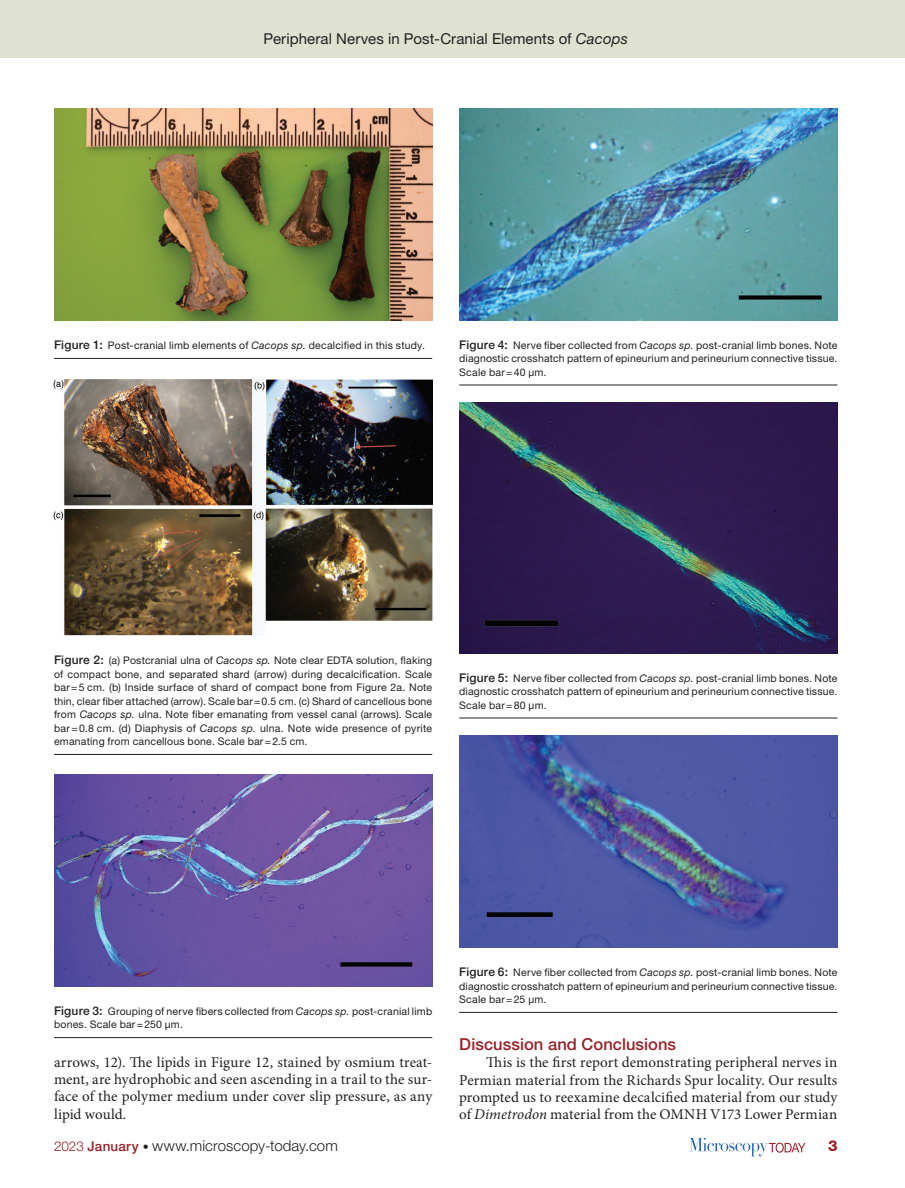
<style>
.page{position:relative;width:905px;height:1188px;background:#fff}
.page>*{position:absolute;margin:0;border:0;box-sizing:border-box;transform-origin:0 0}
.t1{font:500 16.5px "Helvetica Neue LT Std";letter-spacing:.005em;color:#98212a}
.t2{font:15px/17.2px "Minion Pro";color:#231f20;text-align:justify}
.t3{font:15px "Helvetica Neue LT Std";letter-spacing:.005em;color:#231f20}
.t4{font:300 15px "Helvetica Neue LT Std";letter-spacing:.005em;color:#231f20}
.t5{font:800 15px "Helvetica Neue LT Std";color:#98212a}
.t6{font:10.5px/13.5px "Helvetica Neue LT Std";letter-spacing:.015em;color:#231f20;text-align:justify}
.s1{font-style:italic}
.s2{font-weight:500;font-size:12px}
.s3{font-size:13.5px;color:#98212a}
.s4{font-weight:500;font-size:13.5px;color:#98212a}
.s5{font-size:12px}
</style>
<div class="page">
<div style="left:0;top:0;width:904px;height:58px;background:#e0e2d1"></div>
<svg style="left:689px;top:1138px;width:116px;height:18px"></svg>
<hr style="left:54px;top:1037px;width:378px;height:1px;background:#231f20">
<img style="left:54px;top:774px;width:378px;height:212px">
<hr style="left:459px;top:385px;width:378px;height:1px;background:#231f20">
<img style="left:459px;top:108px;width:378px;height:212px">
<hr style="left:459px;top:718px;width:378px;height:1px;background:#231f20">
<img style="left:459px;top:402px;width:378px;height:251px">
<hr style="left:459px;top:1012px;width:378px;height:1px;background:#231f20">
<img style="left:459px;top:735px;width:378px;height:213px">
<hr style="left:54px;top:358px;width:378px;height:1px;background:#231f20">
<img style="left:54px;top:108px;width:378px;height:213px">
<hr style="left:54px;top:754px;width:378px;height:1px;background:#231f20">
<img style="left:53px;top:380px;width:380px;height:256px">
<h2 class="t3" style="left:263px;top:30px;width:366px">Peripheral Nerves in Post-Cranial Elements of <span class="s1">Cacops</span></h2>
<p class="t6" style="left:54px;top:338px;width:372px"><span class="s2">Figure 1:</span> Post-cranial limb elements of <span class="s1">Cacops sp.</span> decalcified in this study.</p>
<p class="t6" style="left:459px;top:338px;width:380px"><span class="s2">Figure 4:</span> Nerve fiber collected from <span class="s1">Cacops sp.</span> post-cranial limb bones. Note diagnostic crosshatch pattern of epineurium and perineurium connective tissue.<br>Scale bar=40 µm.</p>
<p class="t6" style="left:54px;top:653px;width:380px"><span class="s2">Figure 2:</span> (a) Postcranial ulna of <span class="s1">Cacops sp.</span> Note clear EDTA solution, flaking of compact bone, and separated shard (arrow) during decalcification. Scale bar=5 cm. (b) Inside surface of shard of compact bone from Figure 2a. Note thin, clear fiber attached (arrow). Scale bar=0.5 cm. (c) Shard of cancellous bone from <span class="s1">Cacops sp.</span> ulna. Note fiber emanating from vessel canal (arrows). Scale bar=0.8 cm. (d) Diaphysis of <span class="s1">Cacops sp.</span> ulna. Note wide presence of pyrite emanating from cancellous bone. Scale bar=2.5 cm.</p>
<p class="t6" style="left:459px;top:671px;width:380px"><span class="s2">Figure 5:</span> Nerve fiber collected from <span class="s1">Cacops sp.</span> post-cranial limb bones. Note diagnostic crosshatch pattern of epineurium and perineurium connective tissue.<br>Scale bar=80 µm.</p>
<p class="t6" style="left:54px;top:1004px;width:380px"><span class="s2">Figure 3:</span> Grouping of nerve fibers collected from <span class="s1">Cacops sp.</span> post-cranial limb bones. Scale bar=250 µm.</p>
<h2 class="t2" style="left:54px;top:1054px;width:380px">arrows, 12). The lipids in Figure 12, stained by osmium treat&shy;ment, are hydrophobic and seen ascending in a trail to the sur&shy;face of the polymer medium under cover slip pressure, as any lipid would.</h2>
<p class="t6" style="left:459px;top:965px;width:380px"><span class="s2">Figure 6:</span> Nerve fiber collected from <span class="s1">Cacops sp.</span> post-cranial limb bones. Note diagnostic crosshatch pattern of epineurium and perineurium connective tissue.<br>Scale bar=25 µm.</p>
<h1 class="t1" style="left:459px;top:1034px;width:218px">Discussion and Conclusions</h1>
<p class="t2" style="left:459px;top:1054px;width:380px;text-indent:27px">This is the first report demonstrating peripheral nerves in Permian material from the Richards Spur locality. Our results prompted us to reexamine decalcified material from our study of <span class="s1">Dimetrodon</span> material from the OMNH V173 Lower Permian</p>
<h2 class="t4" style="left:54px;top:1137px;width:285px"><span class="s3">2023</span> <span class="s4">January</span> <span class="s5">•</span> www.microscopy-today.com</h2>
<h2 class="t5" style="left:828px;top:1137px;width:11px">3</h2>
</div>
